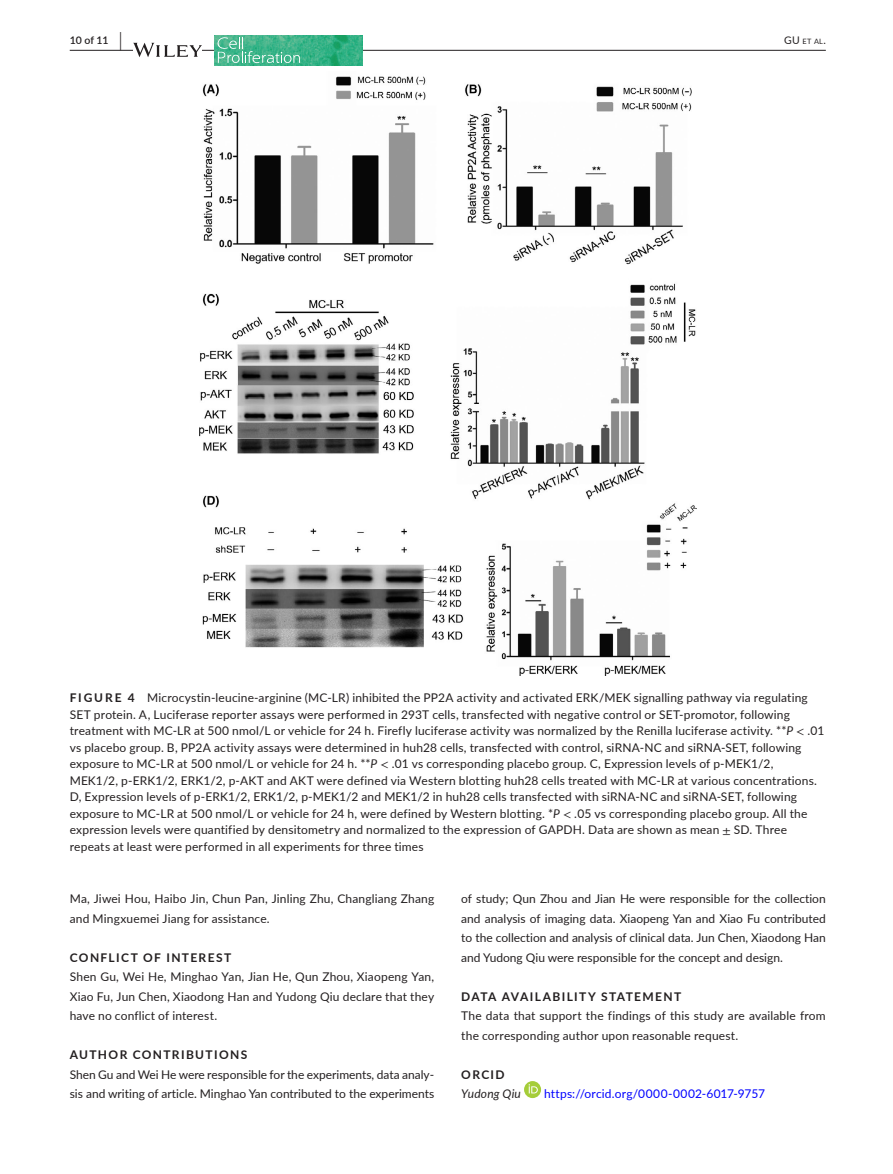
<style>
.page{position:relative;width:893px;height:1174px;background:#fff}
.page>*{position:absolute;margin:0;border:0;box-sizing:border-box;transform-origin:0 0}
.t1{font:12px/16.5px "Lato";letter-spacing:.015em;color:#231f20}
.t2{font:700 12px "Lato";letter-spacing:.115em;color:#231f20}
.t3{font:12px "Lato";letter-spacing:.015em;color:#00f}
.t4{font:italic 12px "Lato";letter-spacing:.015em;color:#231f20}
.t5{font:600 10.5px "Lato";color:#231f20}
.t6{font:7.35px "Lato";color:#231f20}
.s1{font-size:19.5px}
.s2{font-size:10.5px}
.s3{font-weight:700}
.s4{font-style:italic}
.s5{font-family:"STIX"}
</style>
<div class="page">
<hr style="left:70px;top:50px;width:756px;height:1px;background:#231f20">
<svg style="left:133px;top:43px;width:69px;height:14px"></svg>
<img style="left:214px;top:35px;width:149px;height:30px">
<svg style="left:218px;top:37px;width:82px;height:26px;background:#5abe99"></svg>
<svg style="left:524px;top:1081px;width:17px;height:17px"></svg>
<svg style="left:529px;top:1084px;width:9px;height:9px"></svg>
<img style="left:199px;top:76px;width:497px;height:599px">
<p class="t5" style="left:70px;top:33px;width:54px">10 of 11 <span class="s1">|</span></p>
<p class="t6" style="left:784px;top:36px;width:43px"><span class="s2">GU</span> et al<span class="s2">.</span></p>
<p class="t1" style="left:70px;top:689px;width:756px"><span class="s3">FIGURE 4</span> Microcystin-leucine-arginine (MC-LR) inhibited the PP2A activity and activated ERK/MEK signalling pathway via regulating SET protein. A, Luciferase reporter assays were performed in 293T cells, transfected with negative control or SET-promotor, following treatment with MC-LR at 500 nmol/L or vehicle for 24 h. Firefly luciferase activity was normalized by the Renilla luciferase activity. **<span class="s4">P</span> <span class="s5">&lt;</span> .01 vs placebo group. B, PP2A activity assays were determined in huh28 cells, transfected with control, siRNA-NC and siRNA-SET, following exposure to MC-LR at 500 nmol/L or vehicle for 24 h. **<span class="s4">P</span> <span class="s5">&lt;</span> .01 vs corresponding placebo group. C, Expression levels of p-MEK1/2, MEK1/2, p-ERK1/2, ERK1/2, p-AKT and AKT were defined via Western blotting huh28 cells treated with MC-LR at various concentrations.<br>D, Expression levels of p-ERK1/2, ERK1/2, p-MEK1/2 and MEK1/2 in huh28 cells transfected with siRNA-NC and siRNA-SET, following exposure to MC-LR at 500 nmol/L or vehicle for 24 h, were defined by Western blotting. *<span class="s4">P</span> <span class="s5">&lt;</span> .05 vs corresponding placebo group. All the expression levels were quantified by densitometry and normalized to the expression of GAPDH. Data are shown as mean <span class="s5">±</span> SD. Three repeats at least were performed in all experiments for three times</p>
<p class="t1" style="left:70px;top:888px;width:366px;line-height:19.5px">Ma, Jiwei Hou, Haibo Jin, Chun Pan, Jinling Zhu, Changliang Zhang and Mingxuemei Jiang for assistance.</p>
<p class="t2" style="left:70px;top:948px;width:163px">CONFLICT OF INTEREST</p>
<p class="t1" style="left:70px;top:966px;width:366px;line-height:19.5px;text-align:justify">Shen Gu, Wei He, Minghao Yan, Jian He, Qun Zhou, Xiaopeng Yan, Xiao Fu, Jun Chen, Xiaodong Han and Yudong Qiu declare that they have no conflict of interest.</p>
<p class="t2" style="left:70px;top:1045px;width:179px">AUTHOR CONTRIBUTIONS</p>
<p class="t1" style="left:70px;top:1064px;width:366px;line-height:19.5px">Shen Gu and Wei He were responsible for the experiments, data analy&shy;sis and writing of article. Minghao Yan contributed to the experiments</p>
<p class="t1" style="left:461px;top:888px;width:366px;line-height:19.5px;text-align:justify">of study; Qun Zhou and Jian He were responsible for the collection and analysis of imaging data. Xiaopeng Yan and Xiao Fu contributed to the collection and analysis of clinical data. Jun Chen, Xiaodong Han and Yudong Qiu were responsible for the concept and design.</p>
<p class="t2" style="left:461px;top:987px;width:221px">DATA AVAILABILITY STATEMENT</p>
<p class="t1" style="left:461px;top:1005px;width:366px;line-height:19.5px">The data that support the findings of this study are available from the corresponding author upon reasonable request.</p>
<p class="t2" style="left:461px;top:1065px;width:45px">ORCID</p>
<p class="t4" style="left:461px;top:1085px;width:61px">Yudong Qiu</p>
<p class="t3" style="left:544px;top:1085px;width:223px">https://orcid.org/0000-0002-6017-9757</p>
</div>
